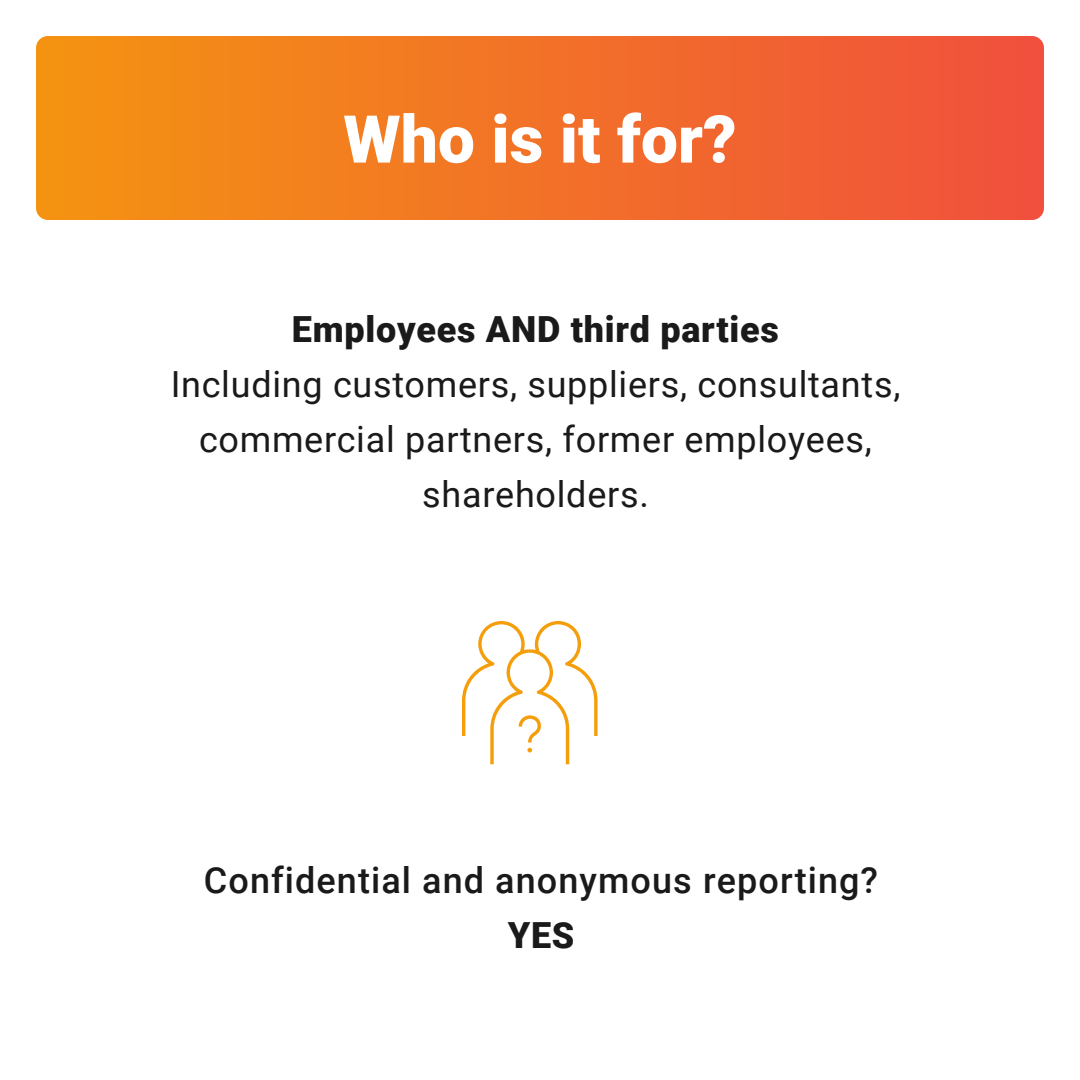
<style>
.page{position:relative;width:1080px;height:1080px;background:#fff}
.page>*{position:absolute;margin:0;border:0;box-sizing:border-box;transform-origin:0 0}
.t1{font:900 66px "Roboto";color:#fff}
.t2{font:36px/55px "Roboto";letter-spacing:.02em;color:#1a1a1a;text-align:center}
.t3{font:500 36px/55px "Roboto";letter-spacing:.03em;color:#1a1a1a;text-align:center}
.t4{font:900 36px "Roboto";letter-spacing:.02em;color:#1a1a1a}
.s1{font-weight:900}
</style>
<div class="page">
<img style="left:36px;top:36px;width:1008px;height:184px">
<svg style="left:462px;top:621px;width:136px;height:143px"></svg>
<p class="t1" style="left:343px;top:93px;width:395px">Who is it for?</p>
<p class="t4" style="left:292px;top:304px;width:489px">Employees AND third parties</p>
<p class="t2" style="left:171px;top:355px;width:731px">Including customers, suppliers, consultants, commercial partners, former employees, shareholders.</p>
<p class="t3" style="left:204px;top:851px;width:676px">Confidential and anonymous reporting?<br><span class="s1">YES</span></p>
</div>
